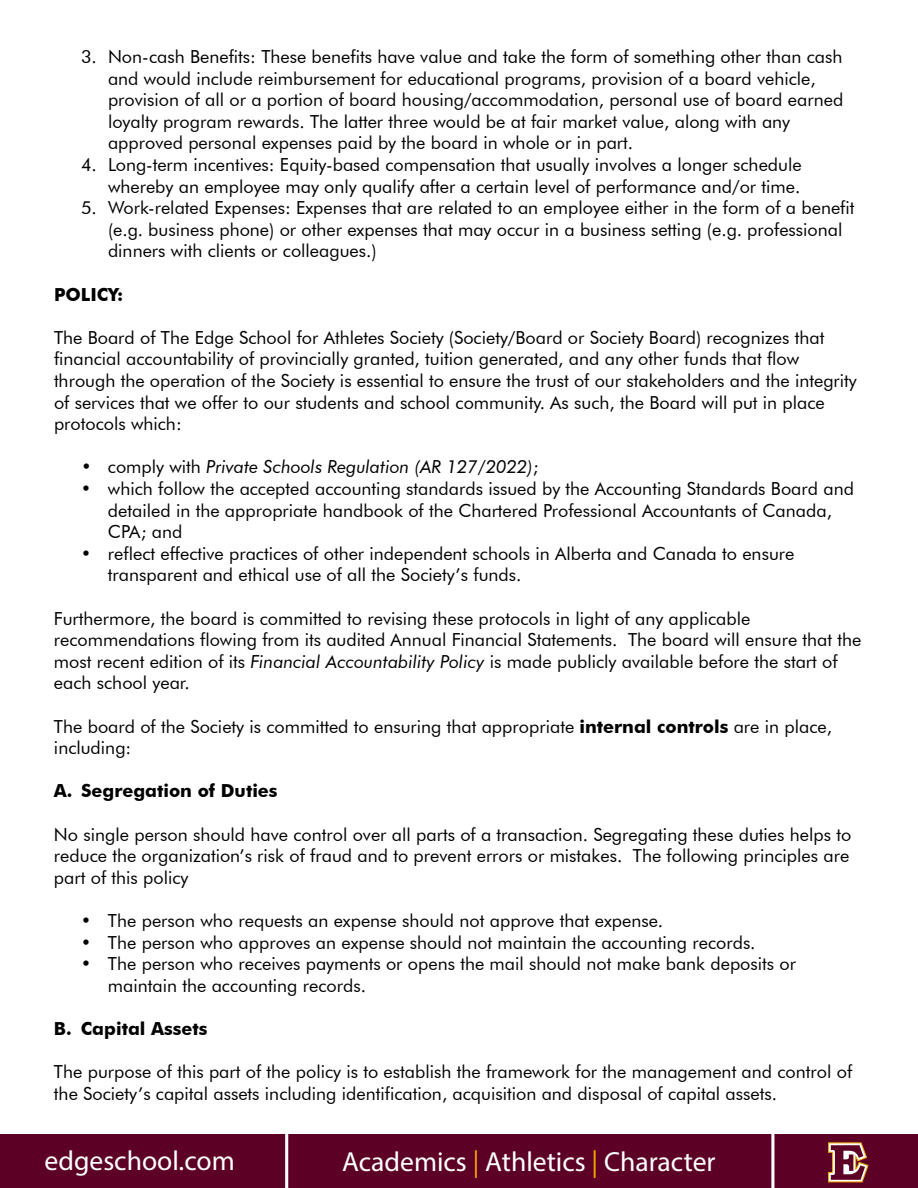
<style>
.page{position:relative;width:918px;height:1188px;background:#fff}
.page>*{position:absolute;margin:0;border:0;box-sizing:border-box;transform-origin:0 0}
.t1{font:27.6px "Myriad Pro";color:#fff}
.t2{font:18px/21.6px "Futura BT";color:#000}
.t3{font:italic 18px "Futura BT";color:#000}
.t4{font:700 18px "Futura BT";color:#000}
.s1{font-style:normal}
.s2{font-style:italic}
.s3{font-weight:700}
.s4{color:#f4a700}
</style>
<div class="page">
<div style="left:0;top:1135px;width:918px;height:53px;background:#5d0025"></div>
<svg style="left:828px;top:1142px;width:41px;height:40px"></svg>
<hr style="left:285px;top:1130px;width:3px;height:58px;background:#fff">
<hr style="left:771px;top:1130px;width:3px;height:58px;background:#fff">
<p class="t2" style="left:108px;top:47px;width:737px;text-indent:-27px">3. Non-cash Benefits: These benefits have value and take the form of something other than cash and would include reimbursement for educational programs, provision of a board vehicle, provision of all or a portion of board housing/accommodation, personal use of board earned loyalty program rewards. The latter three would be at fair market value, along with any approved personal expenses paid by the board in whole or in part.</p>
<p class="t2" style="left:81px;top:155px;width:722px;text-align:right">4. Long-term incentives: Equity-based compensation that usually involves a longer schedule whereby an employee may only qualify after a certain level of performance and/or time.</p>
<p class="t2" style="left:108px;top:198px;width:748px;text-indent:-27px">5. Work-related Expenses: Expenses that are related to an employee either in the form of a benefit (e.g. business phone) or other expenses that may occur in a business setting (e.g. professional dinners with clients or colleagues.)</p>
<p class="t4" style="left:54px;top:287px;width:71px">POLICY:</p>
<p class="t2" style="left:54px;top:328px;width:804px">The Board of The Edge School for Athletes Society (Society/Board or Society Board) recognizes that financial accountability of provincially granted, tuition generated, and any other funds that flow through the operation of the Society is essential to ensure the trust of our stakeholders and the integrity of services that we offer to our students and school community. As such, the Board will put in place protocols which:</p>
<p class="t3" style="left:81px;top:460px;width:459px"><span class="s1">• comply with</span> Private Schools Regulation (AR 127/2022)<span class="s1">;</span></p>
<p class="t2" style="left:108px;top:479px;width:748px;text-indent:-27px">• which follow the accepted accounting standards issued by the Accounting Standards Board and detailed in the appropriate handbook of the Chartered Professional Accountants of Canada,<br>CPA; and</p>
<p class="t2" style="left:108px;top:544px;width:688px;text-indent:-27px">• reflect effective practices of other independent schools in Alberta and Canada to ensure transparent and ethical use of all the Society’s funds.</p>
<p class="t2" style="left:54px;top:609px;width:809px">Furthermore, the board is committed to revising these protocols in light of any applicable recommendations flowing from its audited Annual Financial Statements. The board will ensure that the most recent edition of its <span class="s2">Financial Accountability Policy</span> is made publicly available before the start of each school year.</p>
<p class="t2" style="left:54px;top:717px;width:780px">The board of the Society is committed to ensuring that appropriate <span class="s3">internal controls</span> are in place, including:</p>
<p class="t4" style="left:54px;top:784px;width:225px">A. Segregation of Duties</p>
<p class="t2" style="left:54px;top:825px;width:799px;text-align:justify">No single person should have control over all parts of a transaction. Segregating these duties helps to reduce the organization’s risk of fraud and to prevent errors or mistakes. The following principles are part of this policy</p>
<p class="t2" style="left:81px;top:911px;width:584px">• The person who requests an expense should not approve that expense.</p>
<p class="t2" style="left:81px;top:933px;width:676px">• The person who approves an expense should not maintain the accounting records.</p>
<p class="t2" style="left:108px;top:954px;width:690px;text-indent:-27px">• The person who receives payments or opens the mail should not make bank deposits or maintain the accounting records.</p>
<p class="t4" style="left:54px;top:1021px;width:155px">B. Capital Assets</p>
<p class="t2" style="left:54px;top:1062px;width:800px">The purpose of this part of the policy is to establish the framework for the management and control of the Society’s capital assets including identification, acquisition and disposal of capital assets.</p>
<h1 class="t1" style="left:45px;top:1149px;width:192px">edgeschool.com</h1>
<h1 class="t1" style="left:342px;top:1150px;width:375px">Academics <span class="s4">|</span> Athletics <span class="s4">|</span> Character</h1>
</div>
